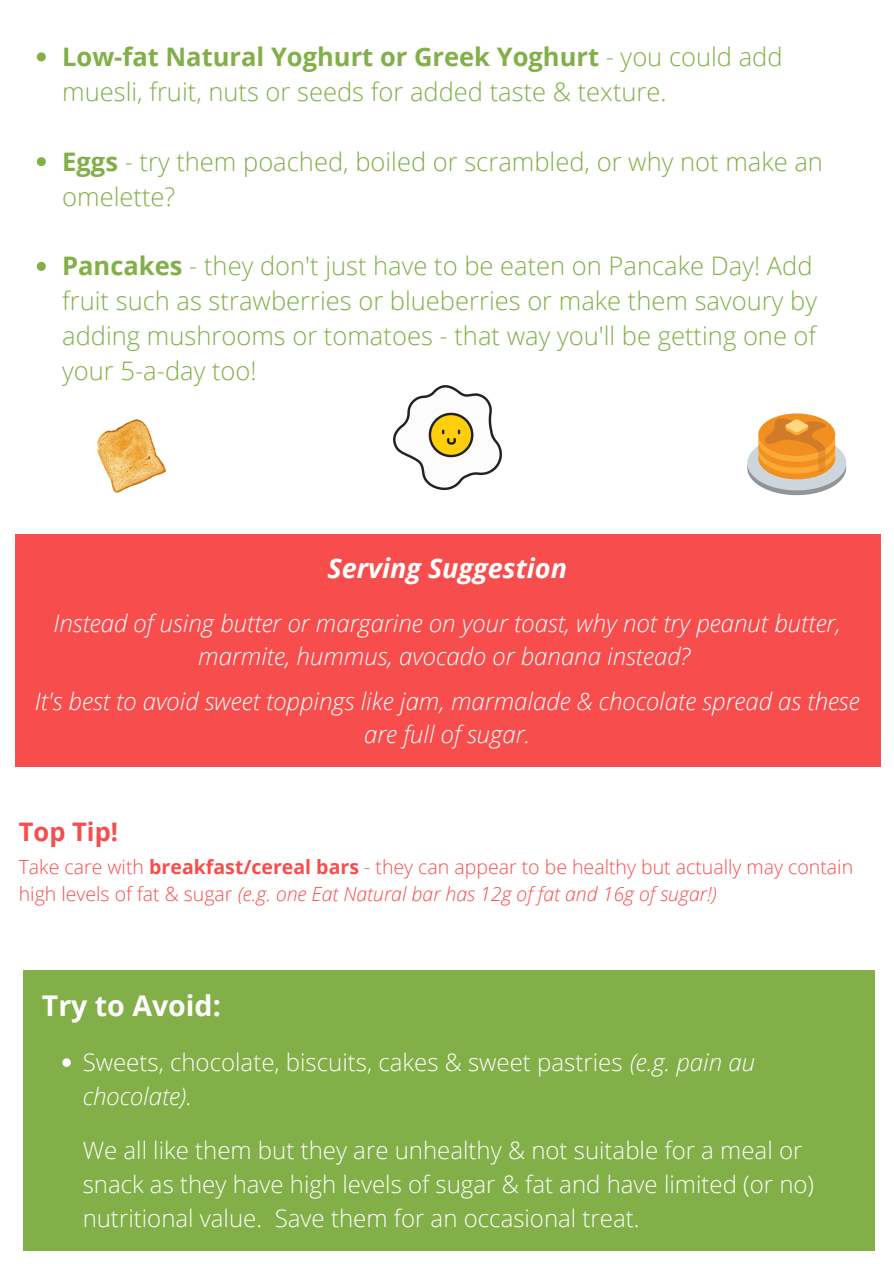
<style>
.page{position:relative;width:894px;height:1264px;background:#fff}
.page>*{position:absolute;margin:0;border:0;box-sizing:border-box;transform-origin:0 0}
.t1{font:700 28.5px "Open Sans";color:#fff}
.t2{font:italic 700 27px "Open Sans";color:#fff}
.t3{font:300 25.5px/35px "Open Sans";color:#82af48}
.t4{font:700 25.5px "Open Sans";color:#f84d4d}
.t5{font:300 24px/33.6px "Open Sans";color:#fff}
.t6{font:italic 300 24px/33px "Open Sans";color:#fff;text-align:center}
.t7{font:300 19.5px/27.3px "Open Sans";color:#f84d4d}
.s1{font-weight:700}
.s2{font-style:italic}
</style>
<div class="page">
<svg style="left:97px;top:419px;width:70px;height:74px"></svg>
<svg style="left:758px;top:413px;width:77px;height:43px"></svg>
<svg style="left:747px;top:416px;width:99px;height:79px"></svg>
<img style="left:393px;top:385px;width:108px;height:106px">
<svg style="left:37px;top:52px;width:9px;height:9px"></svg>
<svg style="left:37px;top:157px;width:9px;height:9px"></svg>
<svg style="left:37px;top:262px;width:9px;height:9px"></svg>
<div style="left:15px;top:534px;width:865px;height:232px;background:#f84d4d"></div>
<div style="left:23px;top:969px;width:851px;height:281px;background:#82af48"></div>
<svg style="left:62px;top:1058px;width:9px;height:8px"></svg>
<p class="t3" style="left:62px;top:39px;width:721px"><span class="s1">Low-fat Natural Yoghurt or Greek Yoghurt</span> - you could add muesli, fruit, nuts or seeds for added taste &amp; texture.</p>
<p class="t3" style="left:62px;top:143px;width:762px"><span class="s1">Eggs</span> - try them poached, boiled or scrambled, or why not make an omelette?</p>
<p class="t3" style="left:62px;top:248px;width:756px"><span class="s1">Pancakes</span> - they don't just have to be eaten on Pancake Day! Add fruit such as strawberries or blueberries or make them savoury by adding mushrooms or tomatoes - that way you'll be getting one of your 5-a-day too!</p>
<p class="t2" style="left:327px;top:549px;width:241px">Serving Suggestion</p>
<p class="t6" style="left:54px;top:606px;width:788px">Instead of using butter or margarine on your toast, why not try peanut butter, marmite, hummus, avocado or banana instead?</p>
<p class="t6" style="left:35px;top:684px;width:826px">It's best to avoid sweet toppings like jam, marmalade &amp; chocolate spread as these are full of sugar.</p>
<p class="t4" style="left:19px;top:813px;width:101px">Top Tip!</p>
<p class="t7" style="left:19px;top:852px;width:835px">Take care with <span class="s1">breakfast/cereal bars</span> - they can appear to be healthy but actually may contain high levels of fat &amp; sugar <span class="s2">(e.g. one Eat Natural bar has 12g of fat and 16g of sugar!)</span></p>
<p class="t1" style="left:42px;top:985px;width:180px">Try to Avoid:</p>
<p class="t5" style="left:83px;top:1045px;width:673px">Sweets, chocolate, biscuits, cakes &amp; sweet pastries <span class="s2">(e.g. pain au chocolate).</span></p>
<p class="t5" style="left:83px;top:1133px;width:732px">We all like them but they are unhealthy &amp; not suitable for a meal or snack as they have high levels of sugar &amp; fat and have limited (or no) nutritional value. Save them for an occasional treat.</p>
</div>
